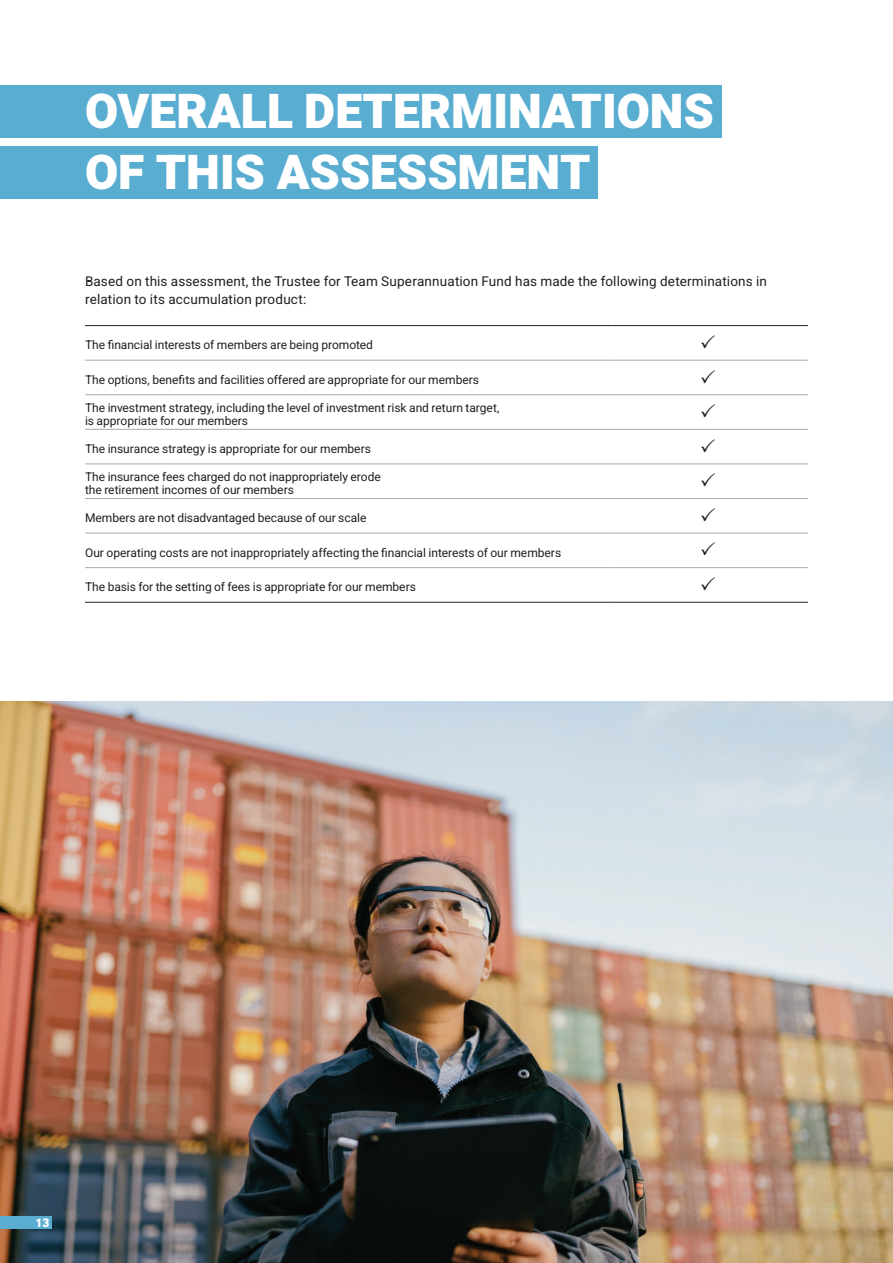
<style>
.page{position:relative;width:893px;height:1263px;background:#fff}
.page>*{position:absolute;margin:0;border:0;box-sizing:border-box;transform-origin:0 0}
.t1{font:900 48px/61.3px "Heebo";color:#fff}
.t2{font:13.5px/18px "Heebo";letter-spacing:.01em;color:#231f20}
.t3{font:12px/13.5px "Heebo";letter-spacing:-.005em;color:#231f20}
.t4{font:900 12px "Heebo";color:#fff}
</style>
<div class="page">
<img style="left:0;top:702px;width:893px;height:561px">
<hr style="left:85px;top:325px;width:527px;height:1px;background:#231f20">
<hr style="left:612px;top:360px;width:196px;height:1px;background:#a8a9ad">
<hr style="left:612px;top:394px;width:196px;height:1px;background:#a8a9ad">
<hr style="left:612px;top:429px;width:196px;height:1px;background:#a8a9ad">
<hr style="left:612px;top:464px;width:196px;height:1px;background:#a8a9ad">
<hr style="left:612px;top:498px;width:196px;height:1px;background:#a8a9ad">
<hr style="left:612px;top:533px;width:196px;height:1px;background:#a8a9ad">
<hr style="left:612px;top:567px;width:196px;height:1px;background:#a8a9ad">
<hr style="left:85px;top:360px;width:527px;height:1px;background:#a8a9ad">
<hr style="left:85px;top:394px;width:527px;height:1px;background:#a8a9ad">
<hr style="left:85px;top:429px;width:527px;height:1px;background:#a8a9ad">
<hr style="left:85px;top:464px;width:527px;height:1px;background:#a8a9ad">
<hr style="left:85px;top:498px;width:527px;height:1px;background:#a8a9ad">
<hr style="left:85px;top:533px;width:527px;height:1px;background:#a8a9ad">
<hr style="left:85px;top:567px;width:527px;height:1px;background:#a8a9ad">
<hr style="left:85px;top:602px;width:527px;height:1px;background:#231f20">
<hr style="left:612px;top:602px;width:196px;height:1px;background:#231f20">
<hr style="left:612px;top:325px;width:196px;height:1px;background:#231f20">
<div style="left:0;top:85px;width:721px;height:52px;background:#59add1"></div>
<div style="left:0;top:146px;width:598px;height:52px;background:#59add1"></div>
<div style="left:0;top:1216px;width:51px;height:13px;background:#5aadd1"></div>
<h1 class="t1" style="left:85px;top:84px;width:630px">OVERALL DETERMINATIONS<br>OF THIS ASSESSMENT</h1>
<p class="t2" style="left:85px;top:273px;width:683px">Based on this assessment, the Trustee for Team Superannuation Fund has made the following determinations in relation to its accumulation product:</p>
<p class="t3" style="left:85px;top:339px;width:290px">The financial interests of members are being promoted</p>
<p class="t3" style="left:85px;top:373px;width:396px">The options, benefits and facilities offered are appropriate for our members</p>
<p class="t3" style="left:85px;top:401px;width:416px">The investment strategy, including the level of investment risk and return target, is appropriate for our members</p>
<p class="t3" style="left:85px;top:442px;width:287px">The insurance strategy is appropriate for our members</p>
<p class="t3" style="left:85px;top:470px;width:297px">The insurance fees charged do not inappropriately erode the retirement incomes of our members</p>
<p class="t3" style="left:85px;top:511px;width:283px">Members are not disadvantaged because of our scale</p>
<p class="t3" style="left:85px;top:546px;width:478px">Our operating costs are not inappropriately affecting the financial interests of our members</p>
<p class="t3" style="left:85px;top:581px;width:332px">The basis for the setting of fees is appropriate for our members</p>
<p class="t4" style="left:35px;top:1215px;width:15px">13</p>
</div>
